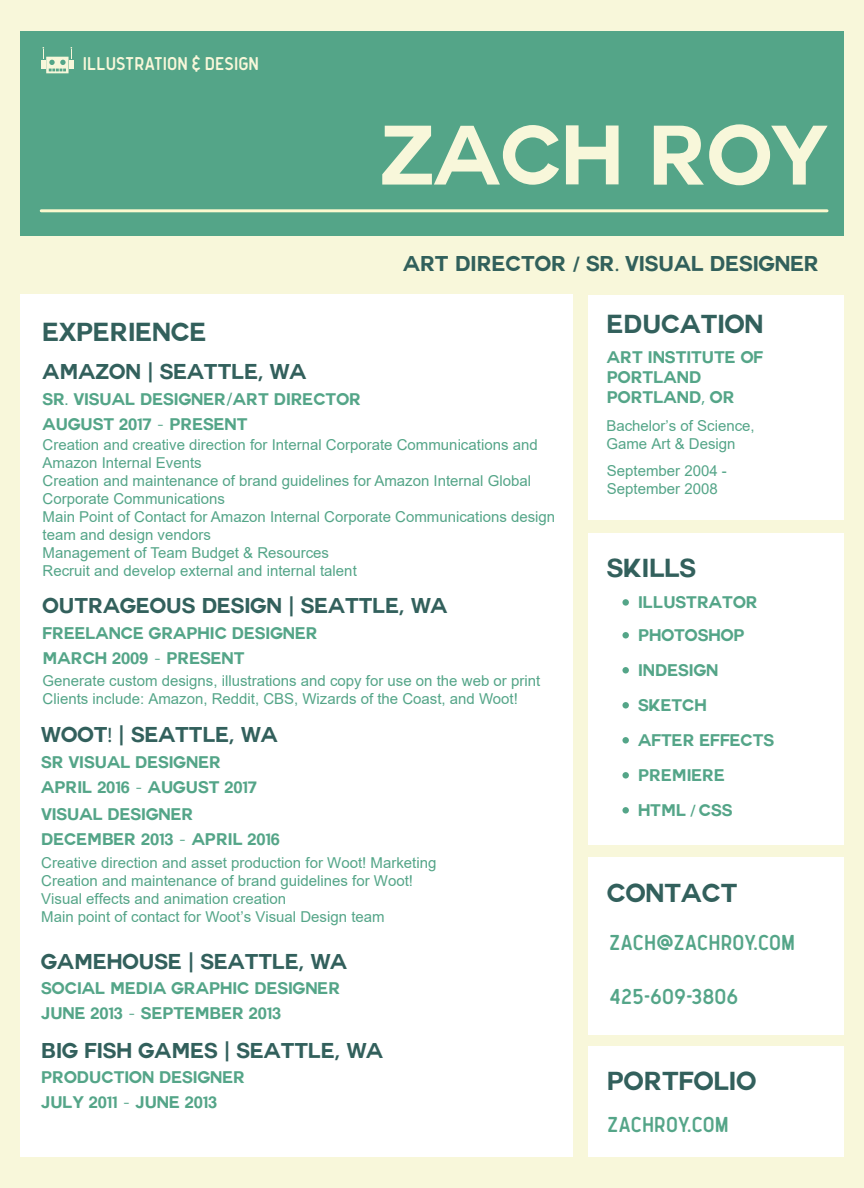
<style>
.page{position:relative;width:864px;height:1188px;background:#f8f7da}
.page>*{position:absolute;margin:0;border:0;box-sizing:border-box;transform-origin:0 0}
.t1{font:700 82.5px "Couture";color:#f8f7da}
.t2{font:700 25.5px "Couture";color:#32605c}
.t3{font:700 21px "Couture";color:#32605c}
.t4{font:21px "Oregon";color:#54a588}
.t5{font:700 21px "Couture";color:#31605b}
.t6{font:18px "Oregon";color:#f8f7da}
.t7{font:700 16.5px/35px "Couture";color:#54a588}
.t8{font:15px/18px "Arial";color:#54a588}
.s1{font-family:"Myriad Pro"}
.s2{font-family:"Myriad Pro";font-weight:400}
.s3{font-family:"Museo Sans 700";font-weight:400}
.s4{font-family:"Museo Sans 500";font-weight:400}
.s5{font-family:"Museo Sans 300";font-weight:400}
.s6{font-family:"Myriad Pro";font-stretch:condensed}
</style>
<div class="page">
<div style="left:20px;top:31px;width:824px;height:205px;background:#54a588"></div>
<div style="left:20px;top:294px;width:552px;height:863px;background:#fff"></div>
<div style="left:588px;top:533px;width:256px;height:311px;background:#fff"></div>
<div style="left:588px;top:857px;width:256px;height:178px;background:#fff"></div>
<div style="left:588px;top:1046px;width:256px;height:111px;background:#fff"></div>
<div style="left:588px;top:295px;width:256px;height:225px;background:#fff"></div>
<svg style="left:41px;top:47px;width:32px;height:26px"></svg>
<hr style="left:41px;top:209px;width:786px;height:3px;background:#fbf9ce">
<div style="left:622px;top:599px;width:7px;height:7px;background:#54a588;border-radius:50%"></div>
<div style="left:622px;top:632px;width:7px;height:6px;background:#54a588;border-radius:50%"></div>
<div style="left:622px;top:667px;width:7px;height:7px;background:#54a588;border-radius:50%"></div>
<div style="left:622px;top:702px;width:7px;height:7px;background:#54a588;border-radius:50%"></div>
<div style="left:622px;top:737px;width:7px;height:7px;background:#54a588;border-radius:50%"></div>
<div style="left:622px;top:772px;width:7px;height:7px;background:#54a588;border-radius:50%"></div>
<div style="left:622px;top:807px;width:7px;height:7px;background:#54a588;border-radius:50%"></div>
<p class="t6" style="left:83px;top:54px;width:178px">ILLUSTRATION &amp; DESIGN</p>
<h1 class="t1" style="left:380px;top:117px;width:448px">ZACH ROY</h1>
<h3 class="t5" style="left:403px;top:254px;width:417px">ART DIRECTOR <span class="s1">/</span> SR<span class="s2">.</span> VISUAL DESIGNER</h3>
<h2 class="t2" style="left:43px;top:320px;width:165px">EXPERIENCE</h2>
<h3 class="t3" style="left:43px;top:361px;width:265px">AMAZON <span class="s3">|</span> SEATTLE<span class="s3">,</span> WA</h3>
<p class="t7" style="left:43px;top:381px;width:320px">SR<span class="s4">.</span> VISUAL DESIGNER<span class="s4">/</span>ART DIRECTOR</p>
<p class="t7" style="left:43px;top:407px;width:207px">AUGUST 2017 <span class="s5">-</span> PRESENT</p>
<p class="t8" style="left:43px;top:436px;width:514px">Creation and creative direction for Internal Corporate Communications and Amazon Internal Events<br>Creation and maintenance of brand guidelines for Amazon Internal Global Corporate Communications<br>Main Point of Contact for Amazon Internal Corporate Communications design team and design vendors<br>Management of Team Budget &amp; Resources<br>Recruit and develop external and internal talent</p>
<h3 class="t3" style="left:43px;top:596px;width:407px">OUTRAGEOUS DESIGN <span class="s3">|</span> SEATTLE<span class="s3">,</span> WA</h3>
<p class="t7" style="left:43px;top:621px;width:277px;line-height:25.2px">FREELANCE GRAPHIC DESIGNER<br>MARCH 2009 <span class="s5">-</span> PRESENT</p>
<p class="t8" style="left:43px;top:672px;width:499px">Generate custom designs, illustrations and copy for use on the web or print<br>Clients include: Amazon, Reddit, CBS, Wizards of the Coast, and Woot!</p>
<h3 class="t3" style="left:41px;top:725px;width:238px">WOOT<span class="s2">!</span> <span class="s3">|</span> SEATTLE<span class="s3">,</span> WA</h3>
<p class="t7" style="left:41px;top:749px;width:240px;line-height:25.5px">SR VISUAL DESIGNER<br>APRIL 2016 <span class="s5">-</span> AUGUST 2017<br>VISUAL DESIGNER<br>DECEMBER 2013 <span class="s5">-</span> APRIL 2016</p>
<p class="t8" style="left:41px;top:853px;width:397px">Creative direction and asset production for Woot! Marketing Creation and maintenance of brand guidelines for Woot!<br>Visual effects and animation creation<br>Main point of contact for Woot’s Visual Design team</p>
<h3 class="t3" style="left:41px;top:951px;width:307px">GAMEHOUSE <span class="s3">|</span> SEATTLE<span class="s3">,</span> WA</h3>
<p class="t7" style="left:41px;top:971px;width:301px">SOCIAL MEDIA GRAPHIC DESIGNER</p>
<p class="t7" style="left:41px;top:996px;width:242px">JUNE 2013 <span class="s5">-</span> SEPTEMBER 2013</p>
<h3 class="t3" style="left:41px;top:1040px;width:343px">BIG FISH GAMES <span class="s3">|</span> SEATTLE<span class="s3">,</span> WA</h3>
<p class="t7" style="left:41px;top:1060px;width:205px">PRODUCTION DESIGNER</p>
<p class="t7" style="left:41px;top:1085px;width:178px">JULY 2011 <span class="s5">-</span> JUNE 2013</p>
<h2 class="t2" style="left:607px;top:312px;width:158px">EDUCATION</h2>
<p class="t7" style="left:607px;top:347px;width:158px;line-height:19.8px">ART INSTITUTE OF<br>PORTLAND<br>PORTLAND<span class="s2">,</span> OR</p>
<p class="t8" style="left:606px;top:417px;width:150px">Bachelor’s of Science,<br>Game Art &amp; Design</p>
<p class="t8" style="left:607px;top:462px;width:122px">September 2004 -<br>September 2008</p>
<h2 class="t2" style="left:607px;top:556px;width:91px">SKILLS</h2>
<p class="t7" style="left:638px;top:586px;width:121px;line-height:32.5px">ILLUSTRATOR<br>PHOTOSHOP</p>
<p class="t7" style="left:638px;top:652px;width:138px">INDESIGN<br>SKETCH<br>AFTER EFFECTS<br>PREMIERE<br>HTML <span class="s6">/</span> CSS</p>
<h2 class="t2" style="left:607px;top:882px;width:132px">CONTACT</h2>
<h3 class="t4" style="left:609px;top:931px;width:187px">ZACH@ZACHROY.COM</h3>
<h3 class="t4" style="left:609px;top:984px;width:131px">425-609-3806</h3>
<h2 class="t2" style="left:607px;top:1070px;width:151px">PORTFOLIO</h2>
<h3 class="t4" style="left:607px;top:1112px;width:123px">ZACHROY.COM</h3>
</div>
